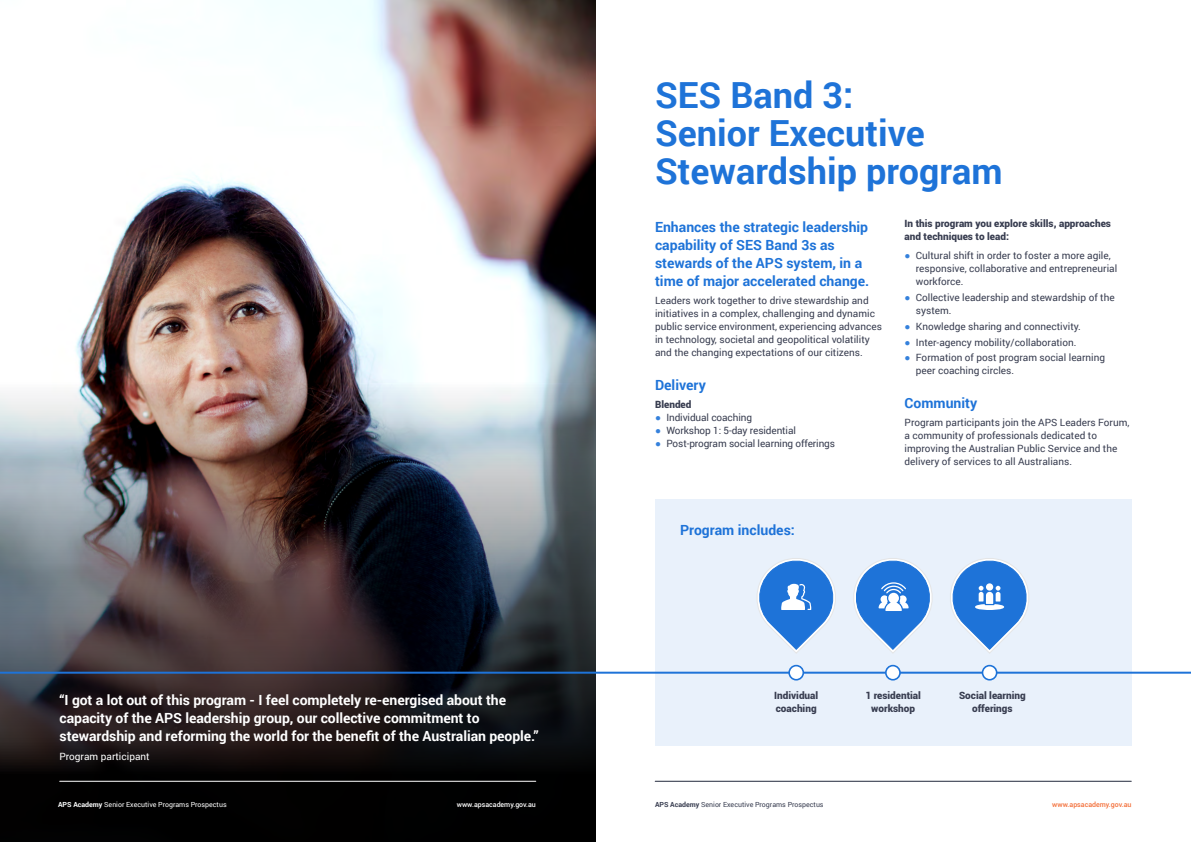
<style>
.page{position:relative;width:1191px;height:842px;background:#fff}
.page>*{position:absolute;margin:0;border:0;box-sizing:border-box;transform-origin:0 0}
.t1{font:700 36px/38px "Roboto";color:#1e73d8}
.t2{font:700 14px/18px "Roboto";letter-spacing:-.005em;color:#fff}
.t3{font:700 14px/18px "Roboto";color:#1e73d8}
.Listed_bullet{font:10px/13px "Roboto";color:#383d50}
.Listed_bullet-2{font:900 10px/13px "Roboto";color:#383d50}
.Listed_bullet-3{font:10px "Roboto";color:#fff}
.t4{font:7px "Roboto";color:#fff}
.t5{font:7px "Roboto";color:#383d50}
.t6{font:500 7px "Roboto";color:#fff}
.t7{font:500 7px "Roboto";color:#f36e38}
.s1{font-family:"Arial";color:#3581dc}
.s2{font-weight:700}
</style>
<div class="page">
<div style="left:655px;top:499px;width:476px;height:247px;background:#e9f1fb"></div>
<img style="left:92px;top:0;width:503px;height:311px">
<img style="left:0;top:311px;width:595px;height:531px">
<hr style="left:0;top:672px;width:1191px;height:2px;background:#1e73d8">
<div style="left:789px;top:666px;width:14px;height:14px;background:#fff;border-radius:50%"></div>
<div style="left:788px;top:665px;width:16px;height:15px;border:2px solid #1e73d8;border-radius:50%"></div>
<div style="left:886px;top:666px;width:14px;height:14px;background:#fff;border-radius:50%"></div>
<div style="left:885px;top:665px;width:15px;height:15px;border:2px solid #1e73d8;border-radius:50%"></div>
<div style="left:982px;top:666px;width:14px;height:14px;background:#fff;border-radius:50%"></div>
<div style="left:981px;top:665px;width:16px;height:15px;border:2px solid #1e73d8;border-radius:50%"></div>
<svg style="left:757px;top:558px;width:79px;height:96px"></svg>
<svg style="left:950px;top:558px;width:79px;height:96px"></svg>
<svg style="left:853px;top:558px;width:80px;height:95px"></svg>
<hr style="left:655px;top:781px;width:476px;height:1px;background:#22283c">
<hr style="left:60px;top:781px;width:476px;height:1px;background:#fff">
<h1 class="t1" style="left:655px;top:75px;width:349px">SES Band 3:<br>Senior Executive<br>Stewardship program</h1>
<h3 class="t2" style="left:60px;top:691px;width:480px">“I got a lot out of this program - I feel completely re-energised about the capacity of the APS leadership group, our collective commitment to stewardship and reforming the world for the benefit of the Australian people.”</h3>
<p class="Listed_bullet-3" style="left:60px;top:749px;width:92px">Program participant</p>
<h3 class="t3" style="left:655px;top:217px;width:216px">Enhances the strategic leadership capability of SES Band 3s as stewards of the APS system, in a time of major accelerated change.</h3>
<p class="Listed_bullet" style="left:655px;top:294px;width:228px">Leaders work together to drive stewardship and initiatives in a complex, challenging and dynamic public service environment, experiencing advances in technology, societal and geopolitical volatility and the changing expectations of our citizens.</p>
<h3 class="t3" style="left:655px;top:375px;width:52px">Delivery</h3>
<p class="Listed_bullet-2" style="left:655px;top:398px;width:38px">Blended</p>
<p class="Listed_bullet" style="left:655px;top:411px;width:99px"><span class="s1">●</span> Individual coaching</p>
<p class="Listed_bullet" style="left:655px;top:424px;width:142px"><span class="s1">●</span> Workshop 1: 5-day residential</p>
<p class="Listed_bullet" style="left:655px;top:437px;width:181px"><span class="s1">●</span> Post-program social learning offerings</p>
<h3 class="t3" style="left:680px;top:520px;width:116px">Program includes:</h3>
<p class="Listed_bullet-2" style="left:904px;top:217px;width:208px">In this program you explore skills, approaches and techniques to lead:</p>
<p class="Listed_bullet" style="left:916px;top:249px;width:203px;text-indent:-11px"><span class="s1">●</span> Cultural shift in order to foster a more agile, responsive, collaborative and entrepreneurial workforce.</p>
<p class="Listed_bullet" style="left:916px;top:290px;width:200px;text-indent:-11px"><span class="s1">●</span> Collective leadership and stewardship of the system.</p>
<p class="Listed_bullet" style="left:904px;top:319px;width:178px"><span class="s1">●</span> Knowledge sharing and connectivity.</p>
<p class="Listed_bullet" style="left:904px;top:335px;width:173px"><span class="s1">●</span> Inter-agency mobility/collaboration.</p>
<p class="Listed_bullet" style="left:916px;top:351px;width:191px;text-indent:-11px"><span class="s1">●</span> Formation of post program social learning peer coaching circles.</p>
<h3 class="t3" style="left:904px;top:393px;width:74px">Community</h3>
<p class="Listed_bullet" style="left:904px;top:416px;width:226px">Program participants join the APS Leaders Forum, a community of professionals dedicated to improving the Australian Public Service and the delivery of services to all Australians.</p>
<p class="Listed_bullet-2" style="left:774px;top:689px;width:46px">Individual coaching</p>
<p class="Listed_bullet-2" style="left:865px;top:689px;width:57px;text-align:center">1 residential workshop</p>
<p class="Listed_bullet-2" style="left:959px;top:689px;width:68px;text-align:center">Social learning offerings</p>
<p class="t4" style="left:58px;top:800px;width:170px"><span class="s2">APS Academy</span> Senior Executive Programs Prospectus</p>
<p class="t6" style="left:457px;top:800px;width:81px">www.apsacademy.gov.au</p>
<p class="t5" style="left:655px;top:800px;width:170px"><span class="s2">APS Academy</span> Senior Executive Programs Prospectus</p>
<p class="t7" style="left:1052px;top:800px;width:81px">www.apsacademy.gov.au</p>
</div>
